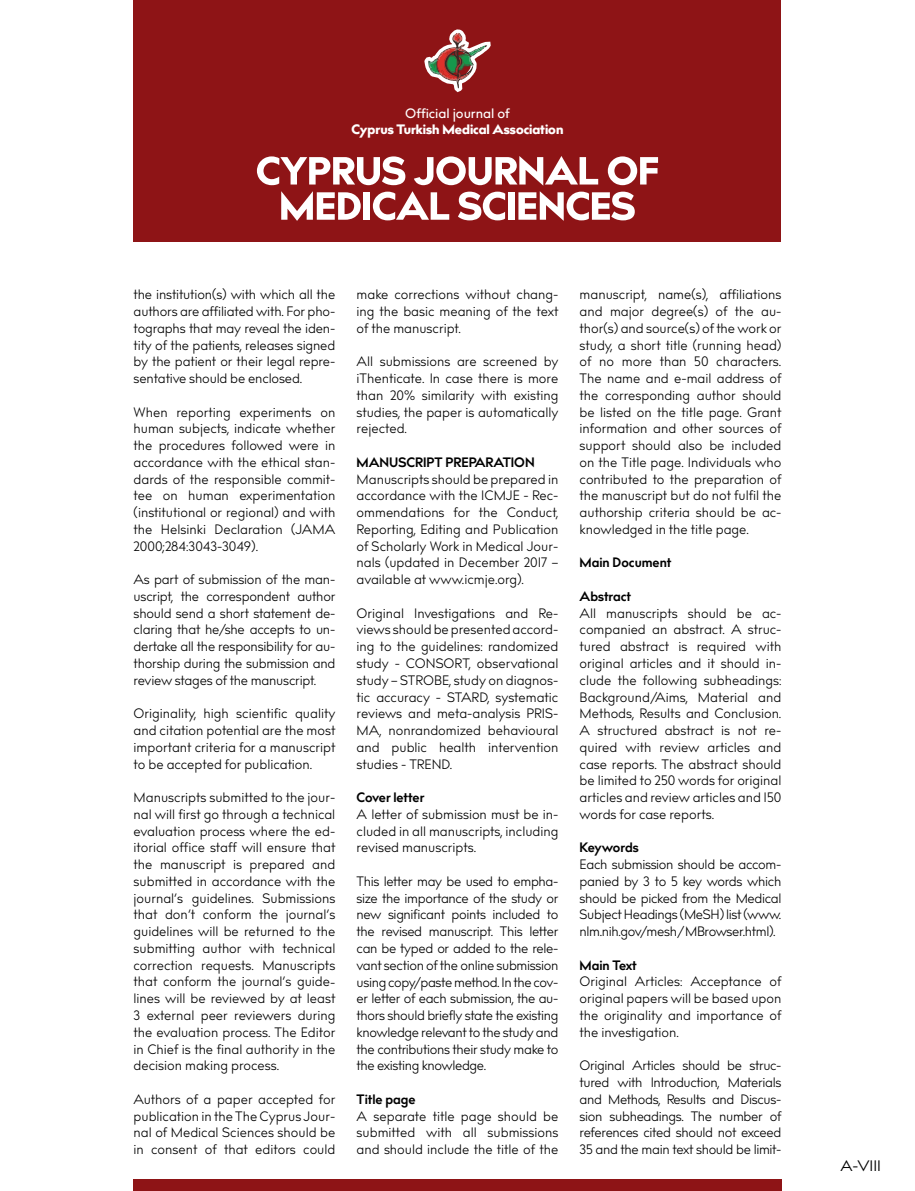
<style>
.page{position:relative;width:915px;height:1191px;background:#fff}
.page>*{position:absolute;margin:0;border:0;box-sizing:border-box;transform-origin:0 0}
.t1{font:15px "billcorporatenarrow";color:#000}
.t2{font:13.5px/16.8px "billcorporatenarrow";color:#000;text-align:justify}
.t3{font:700 13.5px "billcorporatenarrow";color:#000}
.t4{font:13.5px "billcorporatenarrow super";color:#fff}
.t5{font:500 13.5px "billcorporatenarrow";color:#fff}
</style>
<div class="page">
<div style="left:133px;top:1179px;width:648px;height:12px;background:#8e1416"></div>
<div style="left:133px;top:0;width:648px;height:241px;background:#8e1416"></div>
<svg style="left:257px;top:30px;width:400px;height:212px"></svg>
<p class="t5" style="left:405px;top:103px;width:106px">Official journal of</p>
<p class="t4" style="left:351px;top:119px;width:213px">Cyprus Turkish Medical Association</p>
<p class="t2" style="left:133px;top:286px;width:203px">the institution(s) with which all the authors are affiliated with. For pho&shy;tographs that may reveal the iden&shy;tity of the patients, releases signed by the patient or their legal repre&shy;sentative should be enclosed.</p>
<p class="t2" style="left:133px;top:404px;width:203px">When reporting experiments on human subjects, indicate whether the procedures followed were in accordance with the ethical stan&shy;dards of the responsible commit&shy;tee on human experimentation (institutional or regional) and with the Helsinki Declaration (JAMA 2000;284:3043-3049).</p>
<p class="t2" style="left:133px;top:571px;width:203px">As part of submission of the man&shy;uscript, the correspondent author should send a short statement de&shy;claring that he/she accepts to un&shy;dertake all the responsibility for au&shy;thorship during the submission and review stages of the manuscript.</p>
<p class="t2" style="left:133px;top:705px;width:203px">Originality, high scientific quality and citation potential are the most important criteria for a manuscript to be accepted for publication.</p>
<p class="t2" style="left:133px;top:789px;width:203px">Manuscripts submitted to the jour&shy;nal will first go through a technical evaluation process where the ed&shy;itorial office staff will ensure that the manuscript is prepared and submitted in accordance with the journal’s guidelines. Submissions that don’t conform the journal’s guidelines will be returned to the submitting author with technical correction requests. Manuscripts that conform the journal’s guide&shy;lines will be reviewed by at least 3 external peer reviewers during the evaluation process. The Editor in Chief is the final authority in the decision making process.</p>
<p class="t2" style="left:133px;top:1091px;width:203px">Authors of a paper accepted for publication in the The Cyprus Jour&shy;nal of Medical Sciences should be in consent of that editors could</p>
<p class="t2" style="left:356px;top:286px;width:203px">make corrections without chang&shy;ing the basic meaning of the text of the manuscript.</p>
<p class="t2" style="left:356px;top:353px;width:203px">All submissions are screened by iThenticate. In case there is more than 20% similarity with existing studies, the paper is automatically rejected.</p>
<p class="t3" style="left:356px;top:452px;width:179px">MANUSCRIPT PREPARATION</p>
<p class="t2" style="left:356px;top:471px;width:203px">Manuscripts should be prepared in accordance with the ICMJE - Rec&shy;ommendations for the Conduct, Reporting, Editing and Publication of Scholarly Work in Medical Jour&shy;nals (updated in December 2017 – available at www.icmje.org).</p>
<p class="t2" style="left:356px;top:605px;width:203px">Original Investigations and Re&shy;views should be presented accord&shy;ing to the guidelines: randomized study - CONSORT, observational study – STROBE, study on diagnos&shy;tic accuracy - STARD, systematic reviews and meta-analysis PRIS-MA, nonrandomized behavioural and public health intervention studies - TREND.</p>
<p class="t3" style="left:356px;top:787px;width:69px">Cover letter</p>
<p class="t2" style="left:356px;top:806px;width:203px">A letter of submission must be in&shy;cluded in all manuscripts, including revised manuscripts.</p>
<p class="t2" style="left:356px;top:873px;width:203px">This letter may be used to empha&shy;size the importance of the study or new significant points included to the revised manuscript. This letter can be typed or added to the rele&shy;vant section of the online submission using copy/paste method. In the cov&shy;er letter of each submission, the au&shy;thors should briefly state the existing knowledge relevant to the study and the contributions their study make to the existing knowledge.</p>
<p class="t3" style="left:356px;top:1089px;width:60px">Title page</p>
<p class="t2" style="left:356px;top:1108px;width:203px">A separate title page should be submitted with all submissions and should include the title of the</p>
<p class="t2" style="left:579px;top:286px;width:203px">manuscript, name(s), affiliations and major degree(s) of the au&shy;thor(s) and source(s) of the work or study, a short title (running head) of no more than 50 characters.<br>The name and e-mail address of the corresponding author should be listed on the title page. Grant information and other sources of support should also be included on the Title page. Individuals who contributed to the preparation of the manuscript but do not fulfil the authorship criteria should be ac&shy;knowledged in the title page.</p>
<p class="t3" style="left:579px;top:553px;width:93px">Main Document</p>
<p class="t3" style="left:579px;top:586px;width:53px">Abstract</p>
<p class="t2" style="left:579px;top:605px;width:203px">All manuscripts should be ac&shy;companied an abstract. A struc&shy;tured abstract is required with original articles and it should in&shy;clude the following subheadings:<br>Background/Aims, Material and Methods, Results and Conclusion.<br>A structured abstract is not re&shy;quired with review articles and case reports. The abstract should be limited to 250 words for original articles and review articles and 150 words for case reports.</p>
<p class="t3" style="left:579px;top:838px;width:60px">Keywords</p>
<p class="t2" style="left:579px;top:856px;width:203px">Each submission should be accom&shy;panied by 3 to 5 key words which should be picked from the Medical Subject Headings (MeSH) list (www. nlm.nih.gov/mesh/MBrowser.html).</p>
<p class="t3" style="left:579px;top:955px;width:59px">Main Text</p>
<p class="t2" style="left:579px;top:973px;width:203px">Original Articles: Acceptance of original papers will be based upon the originality and importance of the investigation.</p>
<p class="t2" style="left:579px;top:1057px;width:203px">Original Articles should be struc&shy;tured with Introduction, Materials and Methods, Results and Discus&shy;sion subheadings. The number of references cited should not exceed 35 and the main text should be limit-</p>
<p class="t1" style="left:840px;top:1155px;width:42px">A-VIII</p>
</div>
